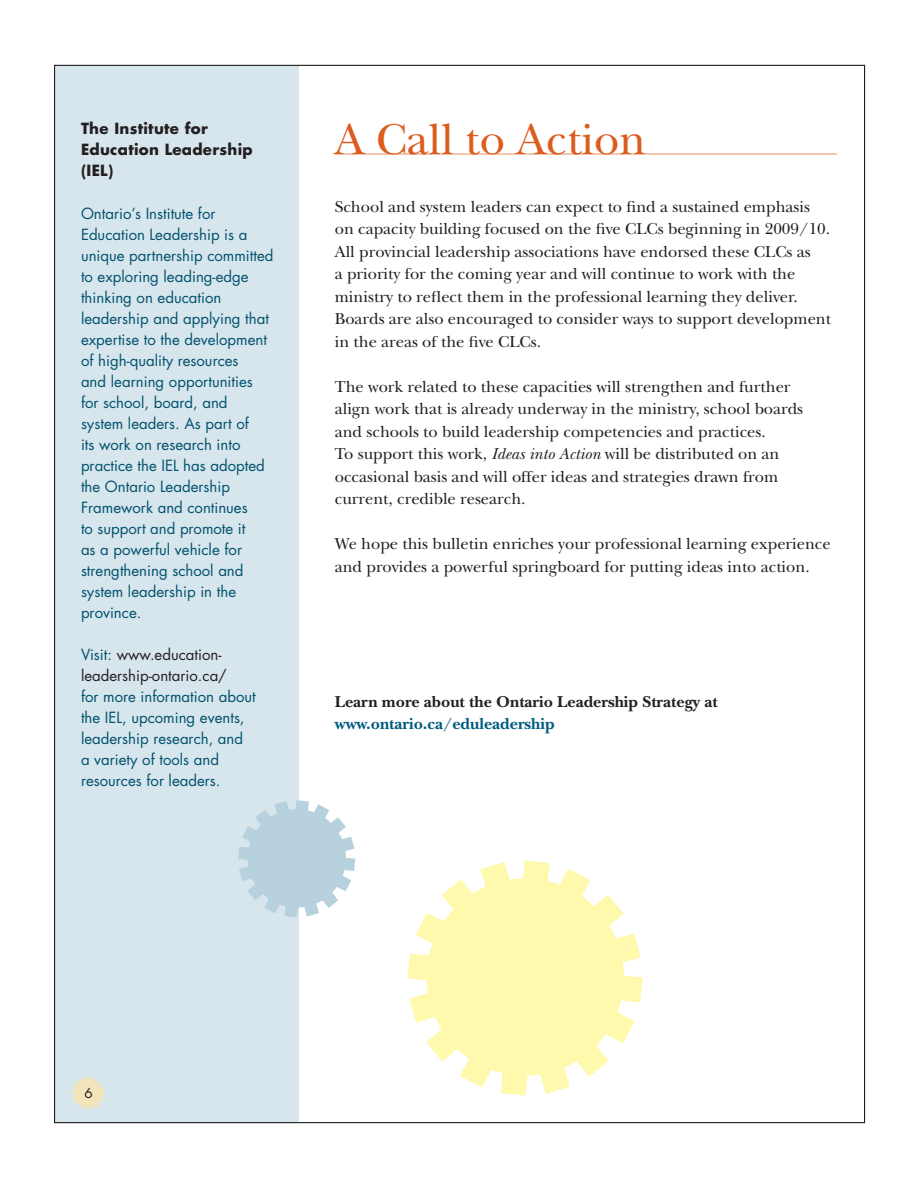
<style>
.page{position:relative;width:918px;height:1188px;background:#fff}
.page>*{position:absolute;margin:0;border:0;box-sizing:border-box;transform-origin:0 0}
.t1{font:45px "New Baskerville";color:#db5c1e}
.t2{font:16.5px/22.5px "New Baskerville";color:#231f20}
.t3{font:700 16.5px "New Baskerville";color:#231f20}
.t4{font:700 16.5px "New Baskerville";color:#005b7f}
.t5{font:15px/21px "Futura";color:#00526d}
.t6{font:15px/21px "Futura";color:#231f20}
.t7{font:700 15px/21px "Futura";letter-spacing:.02em;color:#231f20}
.t8{font:13.5px "Futura";color:#231f20}
.s1{color:#00526d}
.s2{font-style:italic}
</style>
<div class="page">
<div style="left:54px;top:65px;width:244px;height:1058px;background:#d7e5ed"></div>
<svg style="left:238px;top:800px;width:117px;height:117px"></svg>
<svg style="left:407px;top:860px;width:236px;height:236px"></svg>
<hr style="left:335px;top:153px;width:502px;height:2px;background:#f0b591">
<svg style="left:72px;top:1077px;width:32px;height:32px"></svg>
<p class="t7" style="left:81px;top:117px;width:173px">The Institute for<br>Education Leadership (IEL)</p>
<p class="t5" style="left:81px;top:203px;width:194px">Ontario’s Institute for<br>Education Leadership is a unique partnership committed to exploring leading-edge thinking on education leadership and applying that expertise to the development of high-quality resources<br>and learning opportunities for school, board, and system leaders. As part of<br>its work on research into practice the IEL has adopted the Ontario Leadership<br>Framework and continues<br>to support and promote it<br>as a powerful vehicle for strengthening school and system leadership in the province.</p>
<p class="t6" style="left:81px;top:644px;width:147px"><span class="s1">Visit:</span> www.education&shy;leadership-ontario.ca/</p>
<p class="t5" style="left:81px;top:686px;width:176px">for more information about the IEL, upcoming events, leadership research, and<br>a variety of tools and resources for leaders.</p>
<h1 class="t1" style="left:335px;top:113px;width:313px">A Call to Action</h1>
<p class="t2" style="left:335px;top:195px;width:498px">School and system leaders can expect to find a sustained emphasis on capacity building focused on the five CLCs beginning in 2009/10.<br>All provincial leadership associations have endorsed these CLCs as<br>a priority for the coming year and will continue to work with the ministry to reflect them in the professional learning they deliver.<br>Boards are also encouraged to consider ways to support development in the areas of the five CLCs.</p>
<p class="t2" style="left:335px;top:375px;width:470px">The work related to these capacities will strengthen and further align work that is already underway in the ministry, school boards and schools to build leadership competencies and practices.<br>To support this work, <span class="s2">Ideas into Action</span> will be distributed on an occasional basis and will offer ideas and strategies drawn from current, credible research.</p>
<p class="t2" style="left:335px;top:533px;width:498px">We hope this bulletin enriches your professional learning experience and provides a powerful springboard for putting ideas into action.</p>
<p class="t3" style="left:335px;top:692px;width:384px">Learn more about the Ontario Leadership Strategy at</p>
<p class="t4" style="left:335px;top:714px;width:221px">www.ontario.ca/eduleadership</p>
<p class="t8" style="left:84px;top:1084px;width:10px">6</p>
</div>
